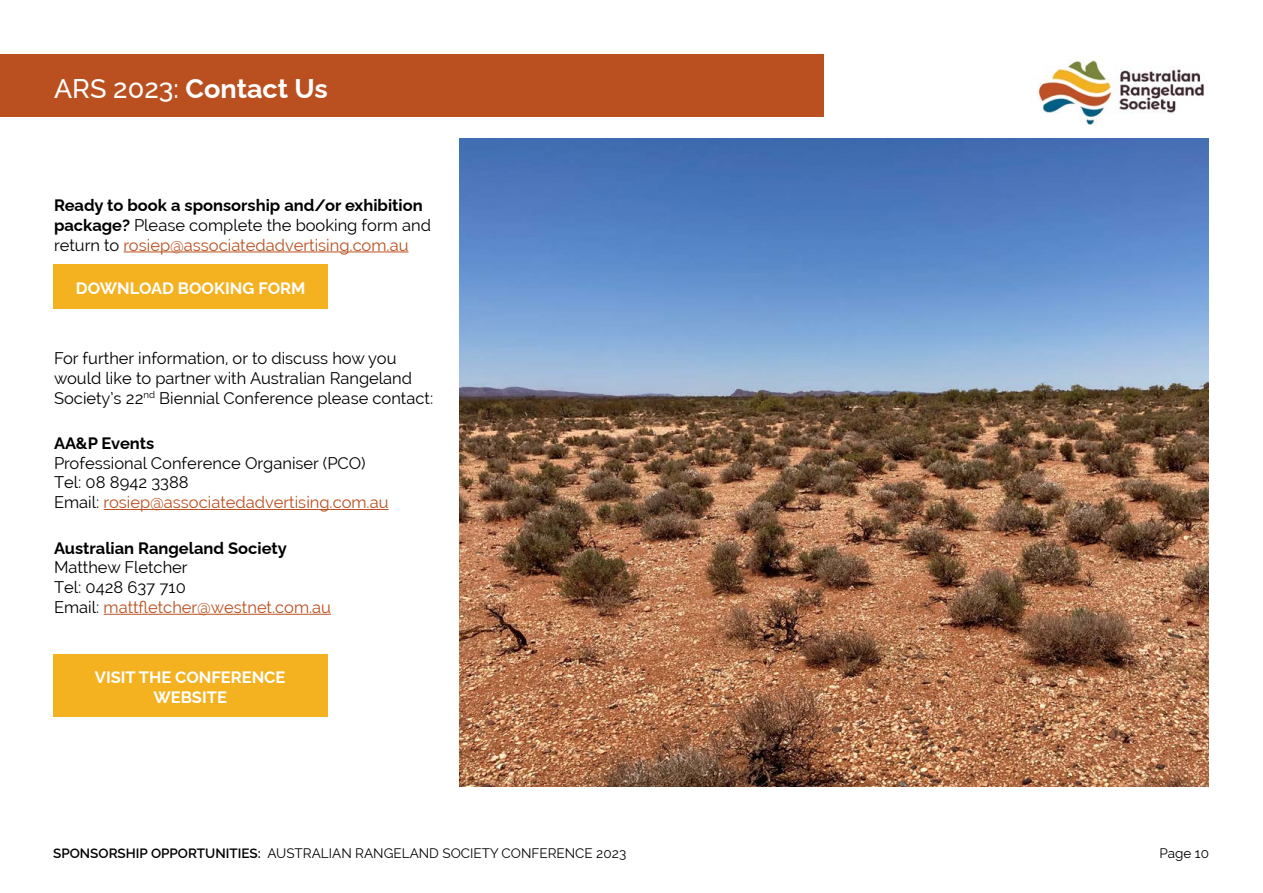
<style>
.page{position:relative;width:1263px;height:893px;background:#fff}
.page>*{position:absolute;margin:0;border:0;box-sizing:border-box;transform-origin:0 0}
.t1{font:700 27px "Raleway";color:#fff}
.t2{font:16.5px/19.8px "Raleway";color:#000}
.t3{font:700 16.5px/19.8px "Raleway";color:#000}
.t4{font:700 16.5px/19.8px "Raleway";color:#fff;text-align:center}
.t5{font:13.5px "Raleway";color:#000}
.s1{font-weight:500}
.s2{font-weight:400}
.s3{font-weight:400;color:#ba5020}
.s4{color:#ba5020}
.s5{font-weight:600}
</style>
<div class="page">
<div style="left:0;top:54px;width:824px;height:63px;background:#ba5020"></div>
<img style="left:1037px;top:56px;width:167px;height:69px">
<hr style="left:124px;top:252px;width:284px;height:1px;background:#ba5020">
<hr style="left:104px;top:509px;width:285px;height:1px;background:#ba5020">
<hr style="left:104px;top:614px;width:227px;height:1px;background:#ba5020">
<div style="left:53px;top:264px;width:274px;height:44px;background:#f4b120"></div>
<img style="left:459px;top:139px;width:750px;height:648px">
<div style="left:53px;top:654px;width:274px;height:63px;background:#f4b120"></div>
<h1 class="t1" style="left:54px;top:67px;width:275px"><span class="s1">ARS 2023:</span> Contact Us</h1>
<p class="t3" style="left:54px;top:194px;width:379px">Ready to book a sponsorship and/or exhibition package? <span class="s2">Please complete the booking form and return to</span> <span class="s3">rosiep@associatedadvertising.com.au</span></p>
<p class="t4" style="left:76px;top:277px;width:231px">DOWNLOAD BOOKING FORM</p>
<p class="t2" style="left:54px;top:348px;width:381px">For further information, or to discuss how you would like to partner with Australian Rangeland<br>Society’s 22<sup>nd</sup> Biennial Conference please contact:</p>
<p class="t3" style="left:54px;top:431px;width:102px">AA&amp;P Events</p>
<p class="t2" style="left:54px;top:453px;width:336px">Professional Conference Organiser (PCO)<br>Tel: 08 8942 3388<br>Email: <span class="s4">rosiep@associatedadvertising.com.au</span></p>
<p class="t3" style="left:54px;top:536px;width:234px">Australian Rangeland Society</p>
<p class="t2" style="left:54px;top:558px;width:279px">Matthew Fletcher<br>Tel: 0428 637 710<br>Email: <span class="s4">mattfletcher@westnet.com.au</span></p>
<p class="t4" style="left:95px;top:665px;width:192px">VISIT THE CONFERENCE<br>WEBSITE</p>
<p class="t5" style="left:53px;top:845px;width:575px"><span class="s5">SPONSORSHIP OPPORTUNITIES:</span> AUSTRALIAN RANGELAND SOCIETY CONFERENCE 2023</p>
<p class="t5" style="left:1159px;top:845px;width:51px">Page 10</p>
</div>
